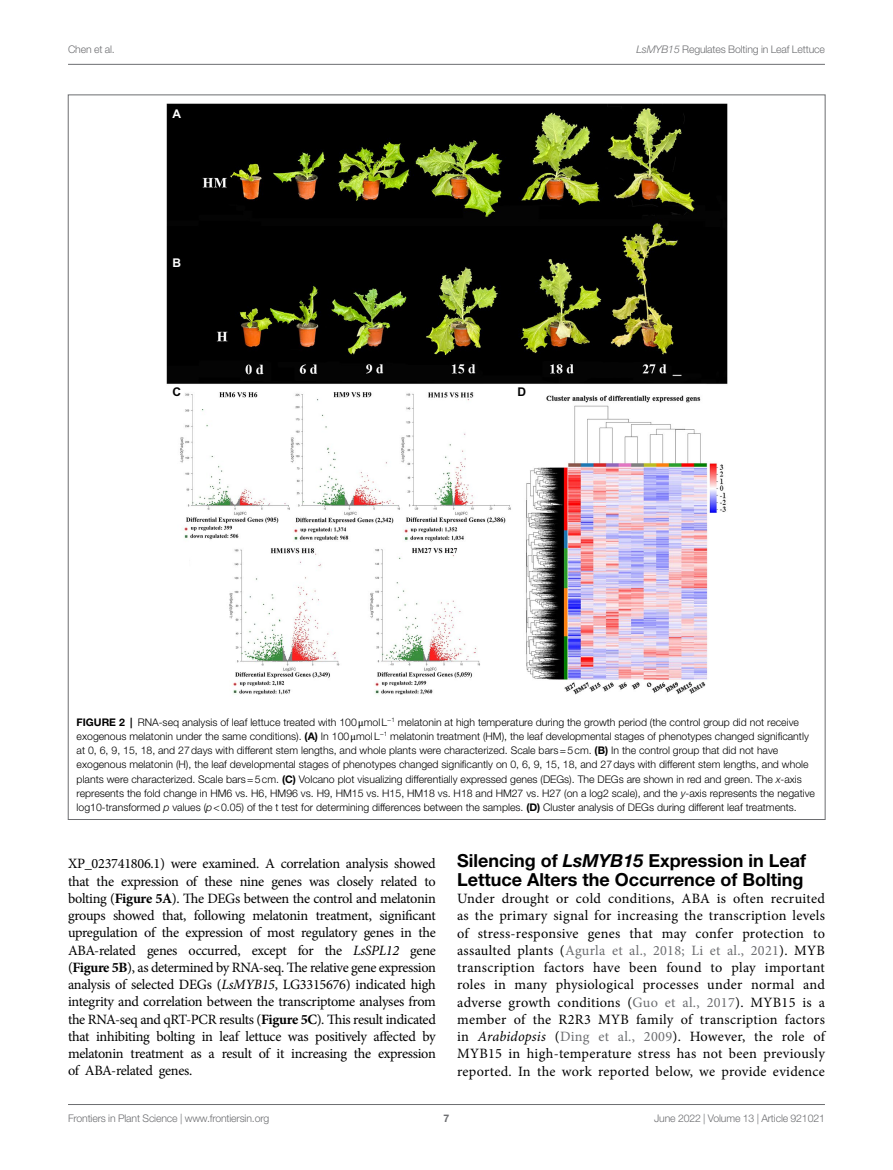
<style>
.page{position:relative;width:893px;height:1170px;background:#fff}
.page>*{position:absolute;margin:0;border:0;box-sizing:border-box;transform-origin:0 0}
.HEAD_2{font:700 18px/18.8px "Helvetica Neue LT Std";color:#000}
.TEXT{font:14.25px/17.2px "Minion Pro";letter-spacing:-.025em;color:#000;text-align:justify}
.TEXT_FLUSH{font:14.25px/17.2px "Minion Pro";letter-spacing:.02em;color:#000;text-align:justify}
.t1{font:700 12px "Arial";color:#fff}
.t2{font:700 12px "Arial";color:#000}
.FIG_LEG{font:300 10.5px/14.2px "Helvetica Neue LT Std";color:#000}
.t3{font:300 10.5px "Helvetica Neue LT Std";letter-spacing:-.015em;color:#6d6e71}
.t4{font:700 10.5px "Helvetica Neue LT Std";color:#6d6e71}
.s1{font-style:italic}
.s2{font-weight:700}
.s3{font-family:"STIX General";font-weight:400}
.s4{color:#6d6e71}
</style>
<div class="page">
<hr style="left:68px;top:64px;width:757px;height:1px;background:#6d6e71">
<hr style="left:68px;top:1104px;width:757px;height:1px;background:#6d6e71">
<img style="left:166px;top:103px;width:561px;height:592px">
<p class="t3" style="left:68px;top:42px;width:48px">Chen et al.</p>
<p class="t3" style="left:636px;top:42px;width:190px"><span class="s1">LsMYB15</span> Regulates Bolting in Leaf Lettuce</p>
<p class="t1" style="left:173px;top:106px;width:10px">A</p>
<p class="t1" style="left:173px;top:254px;width:10px">B</p>
<p class="t2" style="left:173px;top:383px;width:10px">C</p>
<p class="t2" style="left:518px;top:383px;width:10px">D</p>
<p class="FIG_LEG" style="left:77px;top:714px;width:740px"><span class="s2">FIGURE 2 |</span> RNA-seq analysis of leaf lettuce treated with 100<span class="s3">μ</span>molL<sup>−</sup><sup>1</sup> melatonin at high temperature during the growth period (the control group did not receive exogenous melatonin under the same conditions). <span class="s2">(A)</span> In 100<span class="s3">μ</span>molL<sup>−</sup><sup>1</sup> melatonin treatment (HM), the leaf developmental stages of phenotypes changed significantly at 0, 6, 9, 15, 18, and 27days with different stem lengths, and whole plants were characterized. Scale bars=5cm. <span class="s2">(B)</span> In the control group that did not have exogenous melatonin (H), the leaf developmental stages of phenotypes changed significantly on 0, 6, 9, 15, 18, and 27days with different stem lengths, and whole plants were characterized. Scale bars=5cm. <span class="s2">(C)</span> Volcano plot visualizing differentially expressed genes (DEGs). The DEGs are shown in red and green. The <span class="s1">x</span>-axis represents the fold change in HM6 vs. H6, HM96 vs. H9, HM15 vs. H15, HM18 vs. H18 and HM27 vs. H27 (on a log2 scale), and the <span class="s1">y</span>-axis represents the negative log10-transformed <span class="s1">p</span> values (<span class="s1">p</span>&lt;0.05) of the t test for determining differences between the samples. <span class="s2">(D)</span> Cluster analysis of DEGs during different leaf treatments.</p>
<p class="TEXT" style="left:68px;top:855px;width:369px">XP_023741806.1) were examined. A correlation analysis showed that the expression of these nine genes was closely related to bolting (<span class="s2">Figure 5A</span>). The DEGs between the control and melatonin groups showed that, following melatonin treatment, significant upregulation of the expression of most regulatory genes in the ABA-related genes occurred, except for the <span class="s1">LsSPL12</span> gene (<span class="s2">Figure 5B</span>), as determined by RNA-seq. The relative gene expression analysis of selected DEGs (<span class="s1">LsMYB15</span>, LG3315676) indicated high integrity and correlation between the transcriptome analyses from the RNA-seq and qRT-PCR results (<span class="s2">Figure 5C</span>). This result indicated that inhibiting bolting in leaf lettuce was positively affected by melatonin treatment as a result of it increasing the expression of ABA-related genes.</p>
<p class="HEAD_2" style="left:457px;top:850px;width:350px">Silencing of <span class="s1">LsMYB15</span> Expression in Leaf<br>Lettuce Alters the Occurrence of Bolting</p>
<p class="TEXT_FLUSH" style="left:457px;top:889px;width:369px">Under drought or cold conditions, ABA is often recruited as the primary signal for increasing the transcription levels of stress-responsive genes that may confer protection to assaulted plants (<span class="s4">Agurla et al., 2018; Li et al., 2021</span>). MYB transcription factors have been found to play important roles in many physiological processes under normal and adverse growth conditions (<span class="s4">Guo et al., 2017</span>). MYB15 is a member of the R2R3 MYB family of transcription factors in <span class="s1">Arabidopsis</span> (<span class="s4">Ding et al., 2009</span>). However, the role of MYB15 in high-temperature stress has not been previously reported. In the work reported below, we provide evidence</p>
<p class="t3" style="left:68px;top:1111px;width:203px">Frontiers in Plant Science | www.frontiersin.org</p>
<p class="t4" style="left:444px;top:1111px;width:7px">7</p>
<p class="t3" style="left:654px;top:1111px;width:172px">June 2022 | Volume 13 | Article 921021</p>
</div>
